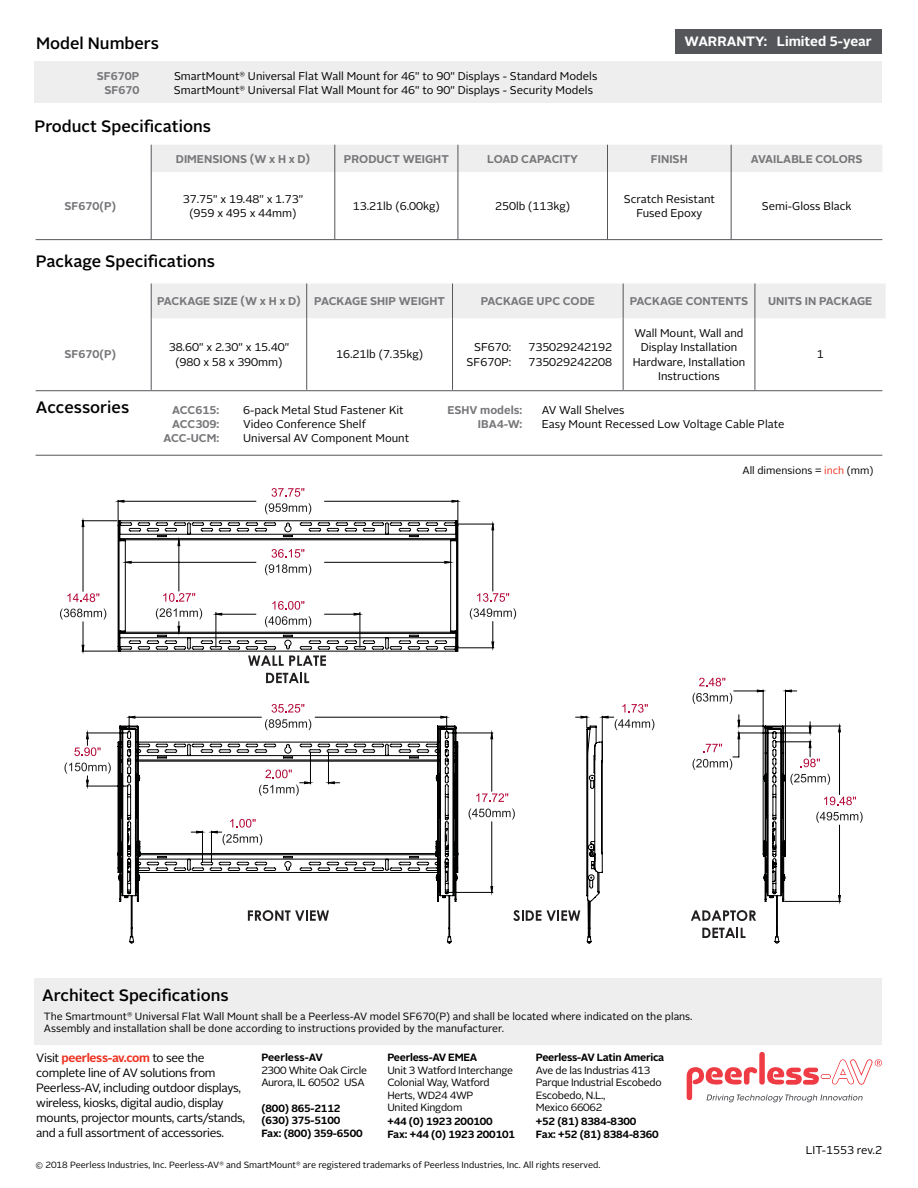
<style>
.page{position:relative;width:918px;height:1188px;background:#fff}
.page>*{position:absolute;margin:0;border:0;box-sizing:border-box;transform-origin:0 0}
.t1{font:500 16.5px "Alright Sans";color:#000}
.t2{font:700 13.5px "Alright Sans";color:#fff}
.t3{font:12px/15px "Alright Sans";letter-spacing:-.03em;color:#000}
.t4{font:11.25px/14.2px "Alright Sans";color:#000;text-align:center}
.t5{font:700 11.25px "Alright Sans";color:#77777b}
.t6{font:10.5px/12px "Alright Sans";color:#000}
.t7{font:10.5px/12.6px "Alright Sans";letter-spacing:-.025em;color:#000}
.t8{font:700 10.5px/12.6px "Alright Sans";letter-spacing:-.01em;color:#000}
.t9{font:9px "Alright Sans";color:#000}
.s1{color:#ee3524}
.s2{font-weight:700;color:#ee3524}
</style>
<div class="page">
<div style="left:34px;top:978px;width:848px;height:67px;background:#eee"></div>
<div style="left:34px;top:62px;width:848px;height:41px;background:#eee"></div>
<div style="left:152px;top:284px;width:734px;height:34px;background:#eee"></div>
<hr style="left:151px;top:283px;width:1px;height:35px;background:#55565a">
<hr style="left:306px;top:283px;width:1px;height:35px;background:#55565a">
<hr style="left:452px;top:283px;width:1px;height:35px;background:#55565a">
<hr style="left:623px;top:283px;width:1px;height:35px;background:#55565a">
<hr style="left:755px;top:283px;width:1px;height:35px;background:#55565a">
<hr style="left:151px;top:318px;width:1px;height:72px;background:#55565a">
<hr style="left:306px;top:318px;width:1px;height:72px;background:#55565a">
<hr style="left:452px;top:318px;width:1px;height:72px;background:#55565a">
<hr style="left:623px;top:318px;width:1px;height:72px;background:#55565a">
<hr style="left:755px;top:318px;width:1px;height:72px;background:#55565a">
<div style="left:151px;top:145px;width:731px;height:27px;background:#eee"></div>
<hr style="left:151px;top:172px;width:1px;height:67px;background:#55565a">
<hr style="left:334px;top:172px;width:1px;height:67px;background:#55565a">
<hr style="left:458px;top:172px;width:1px;height:67px;background:#55565a">
<hr style="left:607px;top:172px;width:1px;height:67px;background:#55565a">
<hr style="left:731px;top:172px;width:1px;height:67px;background:#55565a">
<div style="left:675px;top:29px;width:206px;height:24px;background:#55565a"></div>
<hr style="left:36px;top:390px;width:846px;height:1px;background:#55565a">
<hr style="left:36px;top:239px;width:846px;height:1px;background:#55565a">
<svg style="left:272px;top:488px;width:32px;height:9px"></svg>
<svg style="left:495px;top:593px;width:14px;height:9px"></svg>
<svg style="left:67px;top:593px;width:14px;height:9px"></svg>
<svg style="left:81px;top:499px;width:414px;height:153px"></svg>
<svg style="left:60px;top:608px;width:46px;height:43px"></svg>
<hr style="left:83px;top:521px;width:1px;height:70px;background:#000101">
<hr style="left:82px;top:651px;width:35px;height:1px;background:#000101">
<hr style="left:82px;top:520px;width:35px;height:1px;background:#000101">
<svg style="left:470px;top:608px;width:46px;height:40px"></svg>
<hr style="left:492px;top:524px;width:1px;height:67px;background:#000101">
<hr style="left:455px;top:647px;width:39px;height:1px;background:#000101">
<hr style="left:455px;top:524px;width:39px;height:1px;background:#000101">
<hr style="left:325px;top:501px;width:133px;height:1px;background:#000101">
<hr style="left:118px;top:501px;width:138px;height:1px;background:#000101">
<svg style="left:457px;top:500px;width:1px;height:20px"></svg>
<svg style="left:118px;top:500px;width:1px;height:20px"></svg>
<svg style="left:117px;top:520px;width:342px;height:132px"></svg>
<svg style="left:248px;top:655px;width:78px;height:11px"></svg>
<svg style="left:266px;top:673px;width:43px;height:10px"></svg>
<svg style="left:272px;top:704px;width:32px;height:9px"></svg>
<svg style="left:74px;top:747px;width:12px;height:9px"></svg>
<svg style="left:64px;top:763px;width:22px;height:11px"></svg>
<svg style="left:622px;top:704px;width:26px;height:9px"></svg>
<svg style="left:615px;top:719px;width:39px;height:11px"></svg>
<svg style="left:86px;top:715px;width:529px;height:229px"></svg>
<svg style="left:248px;top:910px;width:81px;height:11px"></svg>
<svg style="left:513px;top:910px;width:28px;height:11px"></svg>
<svg style="left:547px;top:910px;width:33px;height:11px"></svg>
<svg style="left:691px;top:678px;width:172px;height:266px"></svg>
<hr style="left:36px;top:455px;width:846px;height:1px;background:#55565a">
<div style="left:759px;top:1052px;width:6px;height:33px;background:#ef3b43;border-radius:3px"></div>
<svg style="left:687px;top:1059px;width:195px;height:43px"></svg>
<h1 class="t1" style="left:36px;top:32px;width:124px">Model Numbers</h1>
<p class="t2" style="left:685px;top:32px;width:189px">WARRANTY: Limited 5-year</p>
<p class="t5" style="left:97px;top:68px;width:44px">SF670P</p>
<p class="t4" style="left:174px;top:69px;width:425px">SmartMount<sup>®</sup> Universal Flat Wall Mount for 46" to 90" Displays - Standard Models</p>
<p class="t5" style="left:104px;top:82px;width:36px">SF670</p>
<p class="t4" style="left:174px;top:83px;width:421px">SmartMount<sup>®</sup> Universal Flat Wall Mount for 46" to 90" Displays - Security Models</p>
<h1 class="t1" style="left:34px;top:115px;width:178px">Product Specifications</h1>
<p class="t5" style="left:176px;top:151px;width:136px">DIMENSIONS (W x H x D)</p>
<p class="t5" style="left:344px;top:151px;width:106px">PRODUCT WEIGHT</p>
<p class="t5" style="left:487px;top:151px;width:92px">LOAD CAPACITY</p>
<p class="t5" style="left:651px;top:151px;width:38px">FINISH</p>
<p class="t5" style="left:751px;top:151px;width:114px">AVAILABLE COLORS</p>
<p class="t5" style="left:64px;top:198px;width:53px">SF670(P)</p>
<p class="t4" style="left:183px;top:192px;width:122px">37.75" x 19.48" x 1.73" (959 x 495 x 44mm)</p>
<p class="t4" style="left:353px;top:199px;width:88px">13.21lb (6.00kg)</p>
<p class="t4" style="left:495px;top:199px;width:77px">250lb (113kg)</p>
<p class="t4" style="left:624px;top:192px;width:93px">Scratch Resistant<br>Fused Epoxy</p>
<p class="t4" style="left:762px;top:199px;width:91px">Semi-Gloss Black</p>
<h1 class="t1" style="left:36px;top:250px;width:181px">Package Specifications</h1>
<p class="t5" style="left:157px;top:293px;width:289px">PACKAGE SIZE (W x H x D) PACKAGE SHIP WEIGHT</p>
<p class="t5" style="left:481px;top:293px;width:116px">PACKAGE UPC CODE</p>
<p class="t5" style="left:630px;top:293px;width:120px">PACKAGE CONTENTS</p>
<p class="t5" style="left:768px;top:293px;width:106px">UNITS IN PACKAGE</p>
<p class="t5" style="left:64px;top:347px;width:53px">SF670(P)</p>
<p class="t4" style="left:169px;top:340px;width:122px">38.60" x 2.30" x 15.40" (980 x 58 x 390mm)</p>
<p class="t4" style="left:336px;top:348px;width:88px">16.21lb (7.35kg)</p>
<p class="t4" style="left:467px;top:340px;width:46px;text-align:right">SF670:<br>SF670P:</p>
<p class="t4" style="left:528px;top:340px;width:85px;text-align:left">735029242192<br>735029242208</p>
<p class="t4" style="left:633px;top:326px;width:114px">Wall Mount, Wall and<br>Display Installation<br>Hardware, Installation<br>Instructions</p>
<h1 class="t1" style="left:36px;top:396px;width:95px">Accessories</h1>
<p class="t5" style="left:172px;top:402px;width:48px">ACC615:</p>
<p class="t4" style="left:243px;top:403px;width:162px">6-pack Metal Stud Fastener Kit</p>
<p class="t5" style="left:172px;top:416px;width:48px">ACC309:</p>
<p class="t4" style="left:243px;top:417px;width:124px">Video Conference Shelf</p>
<p class="t5" style="left:163px;top:431px;width:57px">ACC-UCM:</p>
<p class="t4" style="left:243px;top:432px;width:167px">Universal AV Component Mount</p>
<p class="t5" style="left:447px;top:402px;width:76px">ESHV models:</p>
<p class="t4" style="left:542px;top:403px;width:84px">AV Wall Shelves</p>
<p class="t5" style="left:478px;top:416px;width:46px">IBA4-W:</p>
<p class="t4" style="left:542px;top:417px;width:244px">Easy Mount Recessed Low Voltage Cable Plate</p>
<p class="t4" style="left:817px;top:348px;width:8px">1</p>
<p class="t6" style="left:742px;top:465px;width:133px">All dimensions = <span class="s1">inch</span> (mm)</p>
<h1 class="t1" style="left:42px;top:984px;width:188px">Architect Specifications</h1>
<p class="t6" style="left:44px;top:1010px;width:650px">The Smartmount<sup>®</sup> Universal Flat Wall Mount shall be a Peerless-AV model SF670(P) and shall be located where indicated on the plans.<br>Assembly and installation shall be done according to instructions provided by the manufacturer.</p>
<p class="t3" style="left:36px;top:1051px;width:210px">Visit <span class="s2">peerless-av.com</span> to see the complete line of AV solutions from Peerless-AV, including outdoor displays, wireless, kiosks, digital audio, display mounts, projector mounts, carts/stands, and a full assortment of accessories.</p>
<p class="t8" style="left:261px;top:1051px;width:63px">Peerless-AV</p>
<p class="t7" style="left:261px;top:1064px;width:107px">2300 White Oak Circle<br>Aurora, IL 60502 USA</p>
<p class="t8" style="left:261px;top:1102px;width:103px">(800) 865-2112 (630) 375-5100<br>Fax: (800) 359-6500</p>
<p class="t8" style="left:387px;top:1051px;width:92px">Peerless-AV EMEA</p>
<p class="t7" style="left:387px;top:1064px;width:127px">Unit 3 Watford Interchange<br>Colonial Way, Watford<br>Herts, WD24 4WP<br>United Kingdom</p>
<p class="t8" style="left:387px;top:1115px;width:129px">+44 (0) 1923 200100<br>Fax: +44 (0) 1923 200101</p>
<p class="t8" style="left:536px;top:1051px;width:130px">Peerless-AV Latin America</p>
<p class="t7" style="left:536px;top:1064px;width:127px">Ave de las Industrias 413<br>Parque Industrial Escobedo<br>Escobedo, N.L.,<br>Mexico 66062</p>
<p class="t8" style="left:536px;top:1115px;width:124px">+52 (81) 8384-8300<br>Fax: +52 (81) 8384-8360</p>
<p class="t9" style="left:35px;top:1159px;width:566px">© 2018 Peerless Industries, Inc. Peerless-AV<sup>®</sup> and SmartMount<sup>®</sup> are registered trademarks of Peerless Industries, Inc. All rights reserved.</p>
<p class="t4" style="left:806px;top:1143px;width:78px">LIT-1553 rev.2</p>
</div>
